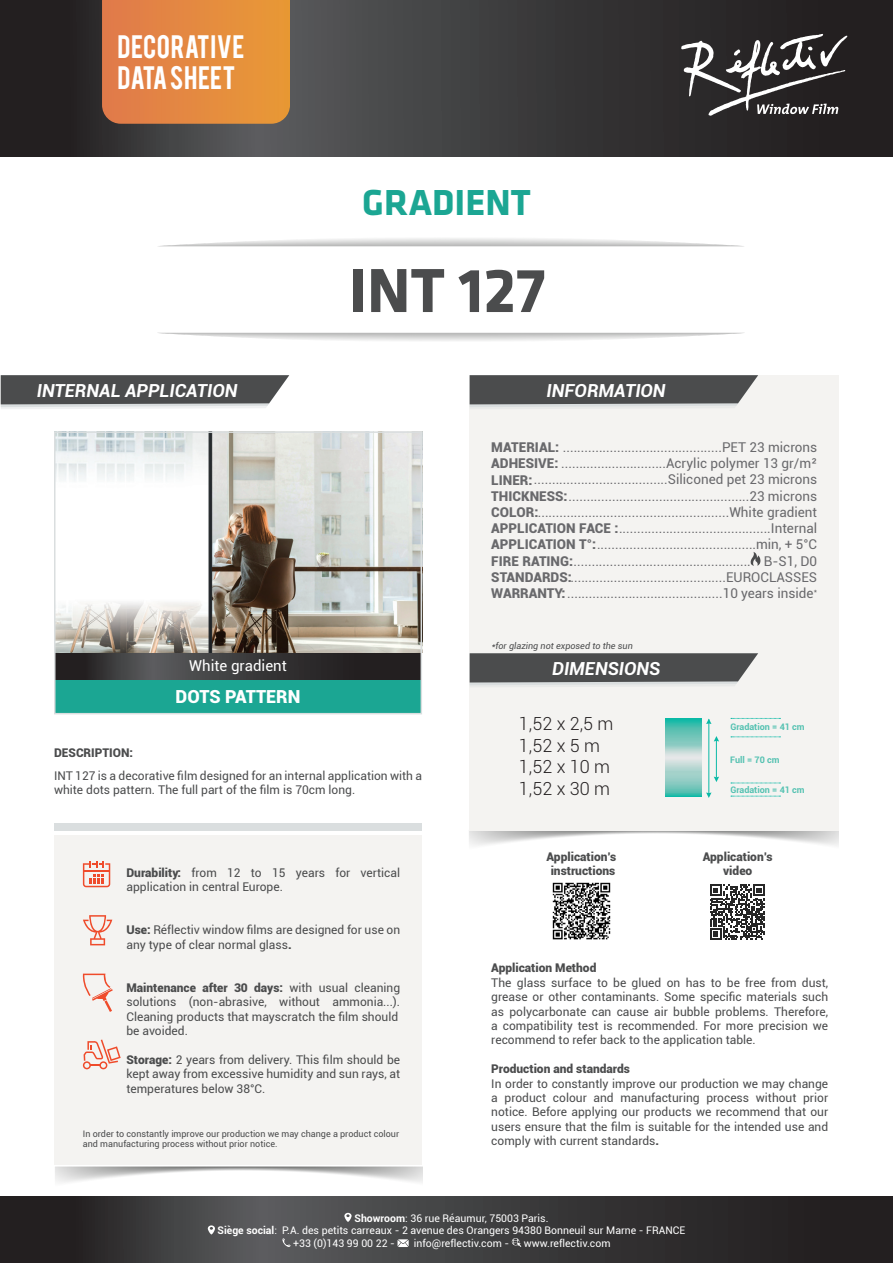
<style>
.page{position:relative;width:893px;height:1263px;background:#fff}
.page>*{position:absolute;margin:0;border:0;box-sizing:border-box;transform-origin:0 0}
.t1{font:700 64.5px "Klavika";color:#4b4c4d}
.t2{font:700 37.5px "Klavika";color:#1ba693}
.t3{font:25.5px/30.6px "Bebas";letter-spacing:.015em;color:#fff}
.t4{font:italic 700 18px "Roboto";color:#fff}
.t5{font:300 18px "Roboto";color:#231f20}
.t6{font:900 18px "Roboto";color:#fff}
.t7{font:15px "Roboto";color:#fff}
.t8{font:13.5px "Roboto";color:#69696c}
.t9{font:12px/14.4px "Roboto";color:#4b4c4d}
.t10{font:900 12px/14.4px "Roboto";color:#4b4c4d;text-align:center}
.t11{font:10.5px "Roboto";color:#fff}
.t12{font:9px/10.8px "Roboto";color:#4b4c4d}
.t13{font:700 9px "Roboto";color:#53c1b1}
.t14{font:italic 9px "Roboto";color:#4b4c4d}
.s1{font-weight:900}
.s2{font-weight:700}
</style>
<div class="page">
<img style="left:49px;top:1166px;width:373px;height:31px">
<svg style="left:0;top:0;width:892px;height:157px;background:#373536"></svg>
<svg style="left:681px;top:34px;width:166px;height:82px"></svg>
<svg style="left:101px;top:0;width:190px;height:124px;background:#de863f"></svg>
<div style="left:470px;top:375px;width:369px;height:456px;background:#f4f3f1"></div>
<div style="left:54px;top:836px;width:368px;height:329px;background:#f4f3f1"></div>
<svg style="left:750px;top:552px;width:10px;height:14px"></svg>
<svg style="left:83px;top:861px;width:27px;height:26px"></svg>
<svg style="left:83px;top:915px;width:29px;height:30px"></svg>
<svg style="left:82px;top:973px;width:31px;height:39px"></svg>
<svg style="left:57px;top:652px;width:362px;height:28px;background:#393738"></svg>
<svg style="left:83px;top:1039px;width:38px;height:30px"></svg>
<svg style="left:0;top:1197px;width:893px;height:66px;background:#383638"></svg>
<img style="left:57px;top:434px;width:362px;height:218px">
<div style="left:54px;top:823px;width:368px;height:8px;background:#dadedf"></div>
<svg style="left:710px;top:884px;width:55px;height:56px"></svg>
<svg style="left:1px;top:375px;width:288px;height:34px;background:#68696a"></svg>
<div style="left:54px;top:680px;width:368px;height:33px;background:#1ba693"></div>
<svg style="left:470px;top:653px;width:288px;height:34px;background:#676869"></svg>
<svg style="left:470px;top:375px;width:288px;height:34px;background:#676869"></svg>
<div style="left:54px;top:431px;width:368px;height:283px;border:2px solid #dadedf"></div>
<svg style="left:344px;top:1213px;width:8px;height:9px"></svg>
<svg style="left:208px;top:1225px;width:7px;height:9px"></svg>
<svg style="left:282px;top:1238px;width:9px;height:10px"></svg>
<svg style="left:398px;top:1239px;width:11px;height:8px"></svg>
<svg style="left:512px;top:1238px;width:9px;height:9px"></svg>
<img style="left:552px;top:882px;width:59px;height:58px">
<svg style="left:665px;top:718px;width:37px;height:78px;background:#87ccc3"></svg>
<svg style="left:731px;top:737px;width:49px;height:1px"></svg>
<svg style="left:731px;top:718px;width:49px;height:1px"></svg>
<svg style="left:731px;top:783px;width:49px;height:1px"></svg>
<svg style="left:731px;top:796px;width:49px;height:1px"></svg>
<hr style="left:708px;top:719px;width:1px;height:77px;background:#09b9a6">
<svg style="left:706px;top:718px;width:5px;height:6px"></svg>
<svg style="left:706px;top:792px;width:5px;height:6px"></svg>
<hr style="left:716px;top:740px;width:1px;height:37px;background:#09b9a6">
<svg style="left:714px;top:736px;width:5px;height:5px"></svg>
<svg style="left:714px;top:777px;width:5px;height:5px"></svg>
<p class="t3" style="left:117px;top:30px;width:129px">DECORATIVE<br>DATA SHEET</p>
<p class="t4" style="left:37px;top:377px;width:202px">INTERNAL APPLICATION</p>
<p class="t7" style="left:189px;top:655px;width:99px">White gradient</p>
<p class="t6" style="left:176px;top:684px;width:126px">DOTS PATTERN</p>
<p class="t2" style="left:362px;top:182px;width:170px">GRADIENT</p>
<p class="t1" style="left:348px;top:255px;width:199px">INT 127</p>
<p class="t4" style="left:547px;top:377px;width:121px">INFORMATION</p>
<p class="t8" style="left:491px;top:438px;width:327px"><span class="s1">MATERIAL:</span> ............................................PET 23 microns</p>
<p class="t8" style="left:491px;top:454px;width:327px"><span class="s1">ADHESIVE:</span> .............................Acrylic polymer 13 gr/m²</p>
<p class="t8" style="left:491px;top:470px;width:327px"><span class="s1">LINER:</span>.....................................Siliconed pet 23 microns</p>
<p class="t8" style="left:491px;top:486px;width:327px"><span class="s1">THICKNESS:</span>..................................................23 microns</p>
<p class="t8" style="left:491px;top:502px;width:327px"><span class="s1">COLOR:</span>.....................................................White gradient</p>
<p class="t8" style="left:491px;top:519px;width:327px"><span class="s1">APPLICATION FACE :</span>..........................................Internal</p>
<p class="t8" style="left:491px;top:535px;width:327px"><span class="s1">APPLICATION T°:</span>............................................min, + 5°C</p>
<p class="t8" style="left:491px;top:552px;width:327px"><span class="s1">FIRE RATING:</span>................................................. B-S1, D0</p>
<p class="t8" style="left:491px;top:568px;width:327px"><span class="s1">STANDARDS:</span>...........................................EUROCLASSES</p>
<p class="t8" style="left:491px;top:584px;width:327px"><span class="s1">WARRANTY:</span>...........................................10 years inside<sup>*</sup></p>
<p class="t14" style="left:492px;top:640px;width:143px">*for glazing not exposed to the sun</p>
<p class="t4" style="left:552px;top:655px;width:110px">DIMENSIONS</p>
<p class="t10" style="left:54px;top:745px;width:81px">DESCRIPTION:</p>
<p class="t9" style="left:54px;top:768px;width:370px">INT 127 is a decorative film designed for an internal application with a white dots pattern. The full part of the film is 70cm long.</p>
<p class="t9" style="left:126px;top:865px;width:275px"><span class="s1">Durability:</span> from 12 to 15 years for vertical application in central Europe.</p>
<p class="t9" style="left:126px;top:922px;width:275px"><span class="s1">Use:</span> Réflectiv window films are designed for use on any type of clear normal glass<span class="s1">.</span></p>
<p class="t9" style="left:126px;top:980px;width:275px;text-align:justify"><span class="s1">Maintenance after 30 days:</span> with usual cleaning solutions (non-abrasive, without ammonia...).<br>Cleaning products that mayscratch the film should</p>
<p class="t9" style="left:126px;top:1023px;width:63px">be avoided.</p>
<p class="t9" style="left:126px;top:1052px;width:275px;text-align:justify"><span class="s1">Storage:</span> 2 years from delivery. This film should be kept away from excessive humidity and sun rays, at temperatures below 38°C.</p>
<p class="t12" style="left:83px;top:1128px;width:318px">In order to constantly improve our production we may change a product colour and manufacturing process without prior notice.</p>
<p class="t5" style="left:519px;top:711px;width:96px">1,52 x 2,5 m</p>
<p class="t5" style="left:519px;top:733px;width:83px">1,52 x 5 m</p>
<p class="t5" style="left:519px;top:754px;width:93px">1,52 x 10 m</p>
<p class="t5" style="left:519px;top:776px;width:93px">1,52 x 30 m</p>
<p class="t10" style="left:547px;top:849px;width:71px">Application’s</p>
<p class="t10" style="left:551px;top:863px;width:66px">instructions</p>
<p class="t13" style="left:730px;top:721px;width:76px">Gradation = 41 cm</p>
<p class="t13" style="left:730px;top:753px;width:51px">Full = 70 cm</p>
<p class="t13" style="left:730px;top:783px;width:76px">Gradation = 41 cm</p>
<p class="t10" style="left:703px;top:849px;width:71px">Application’s video</p>
<p class="t10" style="left:491px;top:960px;width:107px">Application Method</p>
<p class="t9" style="left:491px;top:975px;width:338px">The glass surface to be glued on has to be free from dust,</p>
<p class="t9" style="left:491px;top:989px;width:338px">grease or other contaminants. Some specific materials such</p>
<p class="t9" style="left:491px;top:1004px;width:338px">as polycarbonate can cause air bubble problems. Therefore,</p>
<p class="t9" style="left:491px;top:1018px;width:338px">a compatibility test is recommended. For more precision we</p>
<p class="t9" style="left:491px;top:1032px;width:266px">recommend to refer back to the application table.</p>
<p class="t10" style="left:491px;top:1061px;width:140px">Production and standards</p>
<p class="t9" style="left:491px;top:1076px;width:338px">In order to constantly improve our production we may change</p>
<p class="t9" style="left:491px;top:1090px;width:338px">a product colour and manufacturing process without prior</p>
<p class="t9" style="left:491px;top:1104px;width:338px">notice. Before applying our products we recommend that our</p>
<p class="t9" style="left:491px;top:1119px;width:338px">users ensure that the film is suitable for the intended use and</p>
<p class="t9" style="left:491px;top:1133px;width:169px">comply with current standards<span class="s1">.</span></p>
<p class="t11" style="left:355px;top:1211px;width:196px"><span class="s2">Showroom</span>: 36 rue Réaumur, 75003 Paris.</p>
<p class="t11" style="left:218px;top:1223px;width:469px"><span class="s2">Siège social</span>: P.A. des petits carreaux - 2 avenue des Orangers 94380 Bonneuil sur Marne - FRANCE</p>
<p class="t11" style="left:293px;top:1236px;width:103px">+33 (0)143 99 00 22 -</p>
<p class="t11" style="left:414px;top:1236px;width:97px">info@reflectiv.com -</p>
<p class="t11" style="left:524px;top:1236px;width:88px">www.reflectiv.com</p>
</div>
